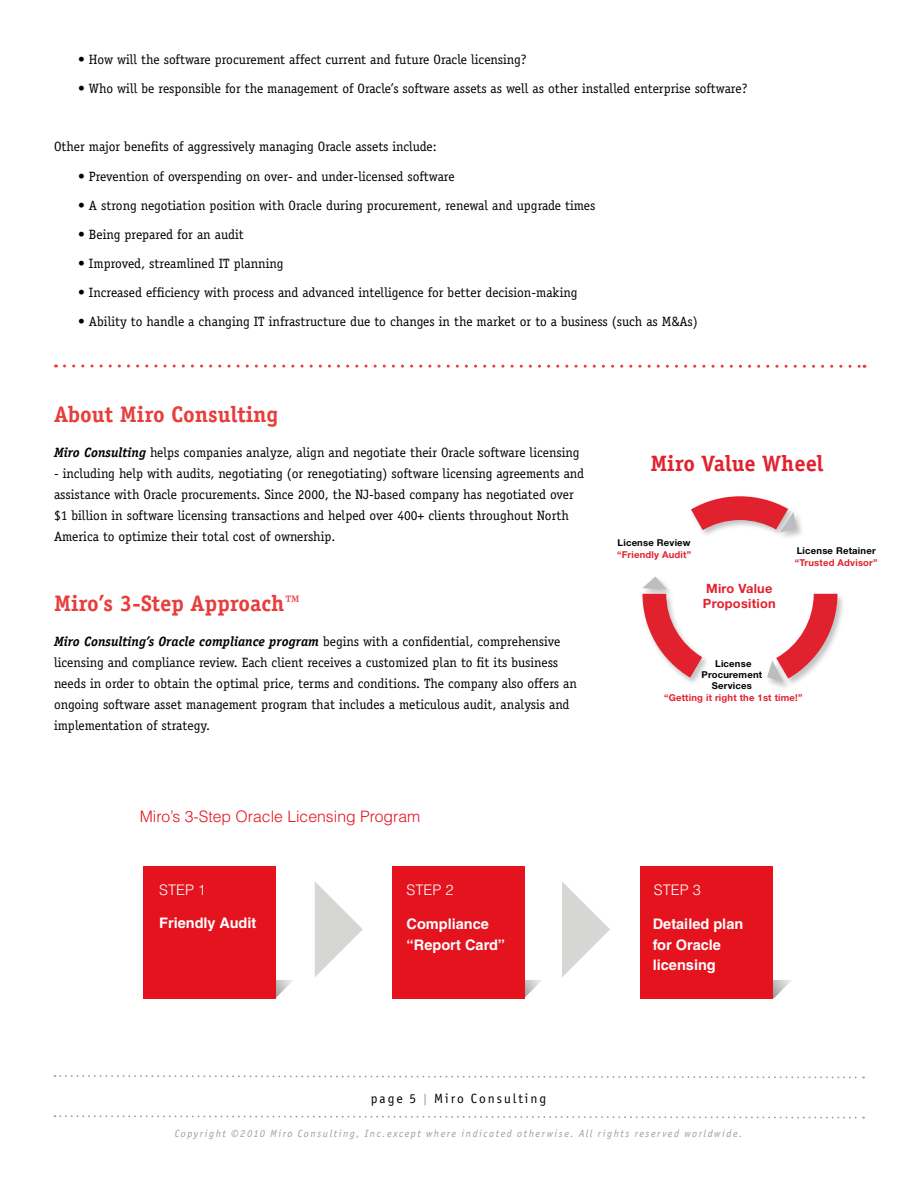
<style>
.page{position:relative;width:918px;height:1188px;background:#fff}
.page>*{position:absolute;margin:0;border:0;box-sizing:border-box;transform-origin:0 0}
.t1{font:700 22.5px "Officina Serif";color:#e73e3c}
.t2{font:700 22.35px "Officina Serif";color:#e1212e}
.t3{font:300 15.75px "Helvetica";color:#e5131e}
.t4{font:700 14.55px/20.5px "Helvetica";color:#fff}
.t5{font:300 14.55px "Helvetica";color:#fff}
.t6{font:13.5px/21px "Officina Serif";color:#000}
.t7{font:13.5px "Officina San ITC";letter-spacing:.15em;color:#000}
.t8{font:700 12.75px/15.3px "Helvetica Neue East A";letter-spacing:.02em;color:#e1212e}
.t9{font:italic 10.5px "Officina San ITC";letter-spacing:.15em;color:#9d9fa2}
.t10{font:700 9.45px "Helvetica Neue East A";letter-spacing:.02em;color:#e1212e}
.t11{font:700 9.45px/11.4px "Helvetica Neue East A";letter-spacing:.02em;color:#000;text-align:center}
.s1{font-weight:700;font-style:italic}
.s2{color:#9d9fa2}
</style>
<div class="page">
<svg style="left:54px;top:1075px;width:810px;height:4px"></svg>
<svg style="left:54px;top:1115px;width:810px;height:4px"></svg>
<svg style="left:64px;top:365px;width:801px;height:3px"></svg>
<img style="left:684px;top:516px;width:159px;height:172px">
<svg style="left:642px;top:576px;width:60px;height:102px"></svg>
<svg style="left:691px;top:496px;width:106px;height:37px"></svg>
<svg style="left:767px;top:594px;width:70px;height:88px"></svg>
<svg style="left:276px;top:980px;width:17px;height:18px"></svg>
<svg style="left:524px;top:980px;width:18px;height:18px"></svg>
<svg style="left:773px;top:980px;width:19px;height:18px"></svg>
<div style="left:143px;top:866px;width:133px;height:132px;background:#e5131e"></div>
<svg style="left:315px;top:882px;width:48px;height:95px"></svg>
<svg style="left:562px;top:882px;width:48px;height:95px"></svg>
<div style="left:392px;top:866px;width:132px;height:132px;background:#e5131e"></div>
<div style="left:641px;top:866px;width:132px;height:132px;background:#e5131e"></div>
<p class="t6" style="left:78px;top:49px;width:450px">• How will the software procurement affect current and future Oracle licensing?</p>
<p class="t6" style="left:78px;top:78px;width:671px">• Who will be responsible for the management of Oracle’s software assets as well as other installed enterprise software?</p>
<p class="t6" style="left:54px;top:136px;width:384px">Other major benefits of aggressively managing Oracle assets include:</p>
<p class="t6" style="left:78px;top:165px;width:378px">• Prevention of overspending on over- and under-licensed software</p>
<p class="t6" style="left:78px;top:195px;width:519px">• A strong negotiation position with Oracle during procurement, renewal and upgrade times</p>
<p class="t6" style="left:78px;top:224px;width:167px">• Being prepared for an audit</p>
<p class="t6" style="left:78px;top:253px;width:207px">• Improved, streamlined IT planning</p>
<p class="t6" style="left:78px;top:282px;width:501px">• Increased efficiency with process and advanced intelligence for better decision-making</p>
<p class="t6" style="left:78px;top:311px;width:621px">• Ability to handle a changing IT infrastructure due to changes in the market or to a business (such as M&amp;As)</p>
<h1 class="t1" style="left:54px;top:400px;width:226px">About Miro Consulting</h1>
<p class="t6" style="left:54px;top:442px;width:527px"><span class="s1">Miro Consulting</span> helps companies analyze, align and negotiate their Oracle software licensing</p>
<p class="t6" style="left:54px;top:463px;width:532px">- including help with audits, negotiating (or renegotiating) software licensing agreements and assistance with Oracle procurements. Since 2000, the NJ-based company has negotiated over $1 billion in software licensing transactions and helped over 400+ clients throughout North America to optimize their total cost of ownership.</p>
<h1 class="t1" style="left:54px;top:589px;width:248px">Miro’s 3-Step Approach™</h1>
<p class="t6" style="left:54px;top:631px;width:524px"><span class="s1">Miro Consulting’s Oracle compliance program</span> begins with a confidential, comprehensive licensing and compliance review. Each client receives a customized plan to fit its business needs in order to obtain the optimal price, terms and conditions. The company also offers an ongoing software asset management program that includes a meticulous audit, analysis and implementation of strategy.</p>
<p class="t3" style="left:140px;top:806px;width:282px">Miro’s 3-Step Oracle Licensing Program</p>
<h2 class="t2" style="left:650px;top:450px;width:175px">Miro Value Wheel</h2>
<p class="t11" style="left:618px;top:537px;width:75px">License Review</p>
<p class="t10" style="left:617px;top:548px;width:75px">“Friendly Audit”</p>
<p class="t8" style="left:703px;top:581px;width:74px">Miro Value<br>Proposition</p>
<p class="t11" style="left:797px;top:546px;width:80px">License Retainer</p>
<p class="t10" style="left:795px;top:557px;width:84px">“Trusted Advisor”</p>
<p class="t11" style="left:702px;top:658px;width:62px">License<br>Procurement<br>Services</p>
<p class="t10" style="left:664px;top:691px;width:140px">“Getting it right the 1st time!”</p>
<p class="t5" style="left:159px;top:881px;width:48px">STEP 1</p>
<p class="t5" style="left:407px;top:881px;width:48px">STEP 2</p>
<p class="t5" style="left:654px;top:881px;width:48px">STEP 3</p>
<p class="t4" style="left:407px;top:913px;width:100px">Compliance “Report Card”</p>
<p class="t4" style="left:653px;top:913px;width:92px">Detailed plan for Oracle licensing</p>
<p class="t4" style="left:159px;top:912px;width:99px">Friendly Audit</p>
<p class="t7" style="left:371px;top:1090px;width:177px">page 5 <span class="s2">|</span> Miro Consulting</p>
<p class="t9" style="left:175px;top:1127px;width:569px">Copyright ©2010 Miro Consulting, Inc.except where indicated otherwise. All rights reserved worldwide.</p>
</div>
